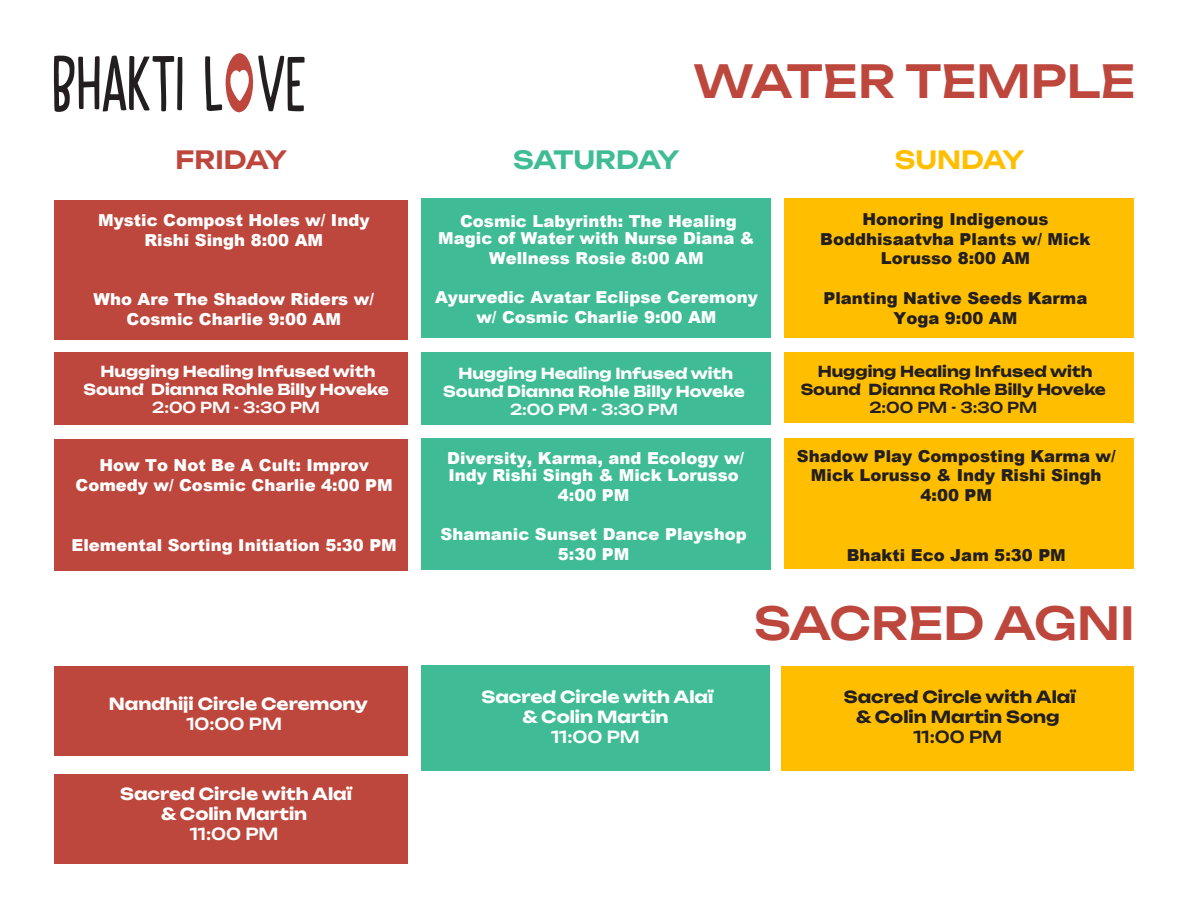
<style>
.page{position:relative;width:1188px;height:918px;background:#fff}
.page>*{position:absolute;margin:0;border:0;box-sizing:border-box;transform-origin:0 0}
.t1{font:500 45px "Unbounded";color:#bd473d}
.t2{font:600 24.9px "Unbounded";letter-spacing:-.035em;color:#3fbc96}
.t3{font:600 24.9px "Unbounded";color:#bd473d}
.t4{font:600 24.9px "Unbounded";color:#ffbf00}
.t5{font:900 16.5px/19.8px "Arial";color:#fff;text-align:center}
.t6{font:900 16.5px/19.8px "Arial";color:#231f20;text-align:center}
.t7{font:700 16.5px "Unbounded";color:#fff}
.t8{font:700 16.5px "Unbounded";color:#231f20}
.t9{font:500 16.5px "Unbounded";color:#fff}
.t10{font:500 16.5px "Unbounded";color:#231f20}
.t11{font:700 15px/18px "Unbounded";color:#fff;text-align:center}
.t12{font:700 15px/18px "Unbounded";color:#231f20;text-align:center}
.s1{font-weight:500}
</style>
<div class="page">
<svg style="left:54px;top:55px;width:128px;height:57px"></svg>
<svg style="left:205px;top:53px;width:100px;height:59px"></svg>
<div style="left:55px;top:201px;width:353px;height:139px;background:#bd473d"></div>
<div style="left:422px;top:199px;width:349px;height:139px;background:#3fbc96"></div>
<div style="left:785px;top:199px;width:349px;height:139px;background:#ffbf00"></div>
<div style="left:55px;top:353px;width:353px;height:72px;background:#bd473d"></div>
<div style="left:422px;top:353px;width:349px;height:72px;background:#3fbc96"></div>
<div style="left:785px;top:353px;width:349px;height:70px;background:#ffbf00"></div>
<div style="left:55px;top:439px;width:353px;height:132px;background:#bd473d"></div>
<div style="left:422px;top:438px;width:349px;height:132px;background:#3fbc96"></div>
<div style="left:785px;top:438px;width:349px;height:131px;background:#ffbf00"></div>
<div style="left:55px;top:666px;width:353px;height:90px;background:#bd473d"></div>
<div style="left:55px;top:774px;width:353px;height:90px;background:#bd473d"></div>
<div style="left:422px;top:666px;width:348px;height:105px;background:#3fbc96"></div>
<div style="left:782px;top:666px;width:352px;height:105px;background:#ffbf00"></div>
<p class="t1" style="left:694px;top:44px;width:444px">WATER TEMPLE</p>
<p class="t3" style="left:176px;top:139px;width:113px">FRIDAY</p>
<p class="t2" style="left:513px;top:139px;width:168px">SATURDAY</p>
<p class="t4" style="left:895px;top:139px;width:132px">SUNDAY</p>
<p class="t5" style="left:98px;top:210px;width:273px">Mystic Compost Holes w/ Indy<br>Rishi Singh 8:00 AM</p>
<p class="t5" style="left:94px;top:289px;width:282px">Who Are The Shadow Riders w/<br>Cosmic Charlie 9:00 AM</p>
<p class="t5" style="left:438px;top:213px;width:318px;line-height:16.4px">Cosmic Labyrinth: The Healing<br>Magic of Water with Nurse Diana &amp;</p>
<p class="t5" style="left:489px;top:247px;width:216px">Wellness Rosie 8:00 AM</p>
<p class="t5" style="left:435px;top:287px;width:324px">Ayurvedic Avatar Eclipse Ceremony w/ Cosmic Charlie 9:00 AM</p>
<p class="t6" style="left:820px;top:209px;width:272px">Honoring Indigenous<br>Boddhisaatvha Plants w/ Mick<br>Lorusso 8:00 AM</p>
<p class="t6" style="left:823px;top:288px;width:265px">Planting Native Seeds Karma<br>Yoga 9:00 AM</p>
<p class="t11" style="left:83px;top:361px;width:307px">Hugging Healing Infused with<br>Sound Dianna Rohle Billy Hoveke<br><span class="s1">2:00 PM - 3:30 PM</span></p>
<p class="t11" style="left:443px;top:363px;width:303px">Hugging Healing Infused with<br>Sound Dianna Rohle Billy Hoveke<br><span class="s1">2:00 PM - 3:30 PM</span></p>
<p class="t12" style="left:801px;top:361px;width:307px">Hugging Healing Infused with<br>Sound Dianna Rohle Billy Hoveke<br><span class="s1">2:00 PM - 3:30 PM</span></p>
<p class="t5" style="left:447px;top:450px;width:298px;line-height:16.4px;text-align:left">Diversity, Karma, and Ecology w/<br>Indy Rishi Singh &amp; Mick Lorusso</p>
<p class="t5" style="left:558px;top:484px;width:73px">4:00 PM</p>
<p class="t5" style="left:441px;top:524px;width:308px">Shamanic Sunset Dance Playshop<br>5:30 PM</p>
<p class="t6" style="left:797px;top:445px;width:320px">Shadow Play Composting Karma w/<br>Mick Lorusso &amp; Indy Rishi Singh<br>4:00 PM</p>
<p class="t5" style="left:76px;top:455px;width:319px">How To Not Be A Cult: Improv<br>Comedy w/ Cosmic Charlie 4:00 PM</p>
<p class="t5" style="left:71px;top:534px;width:327px">Elemental Sorting Initiation 5:30 PM</p>
<p class="t6" style="left:847px;top:544px;width:221px">Bhakti Eco Jam 5:30 PM</p>
<p class="t7" style="left:109px;top:690px;width:261px">Nandhiji Circle Ceremony</p>
<p class="t9" style="left:186px;top:710px;width:97px">10:00 PM</p>
<p class="t7" style="left:120px;top:780px;width:233px">Sacred Circle with Alaï</p>
<p class="t7" style="left:161px;top:799px;width:148px">&amp; Colin Martin</p>
<p class="t9" style="left:190px;top:820px;width:90px">11:00 PM</p>
<p class="t7" style="left:482px;top:683px;width:233px">Sacred Circle with Alaï</p>
<p class="t7" style="left:522px;top:703px;width:148px">&amp; Colin Martin</p>
<p class="t9" style="left:551px;top:723px;width:90px">11:00 PM</p>
<p class="t1" style="left:754px;top:586px;width:382px">SACRED AGNI</p>
<p class="t8" style="left:844px;top:683px;width:233px">Sacred Circle with Alaï</p>
<p class="t8" style="left:856px;top:703px;width:205px">&amp; Colin Martin Song</p>
<p class="t10" style="left:913px;top:723px;width:90px">11:00 PM</p>
</div>
